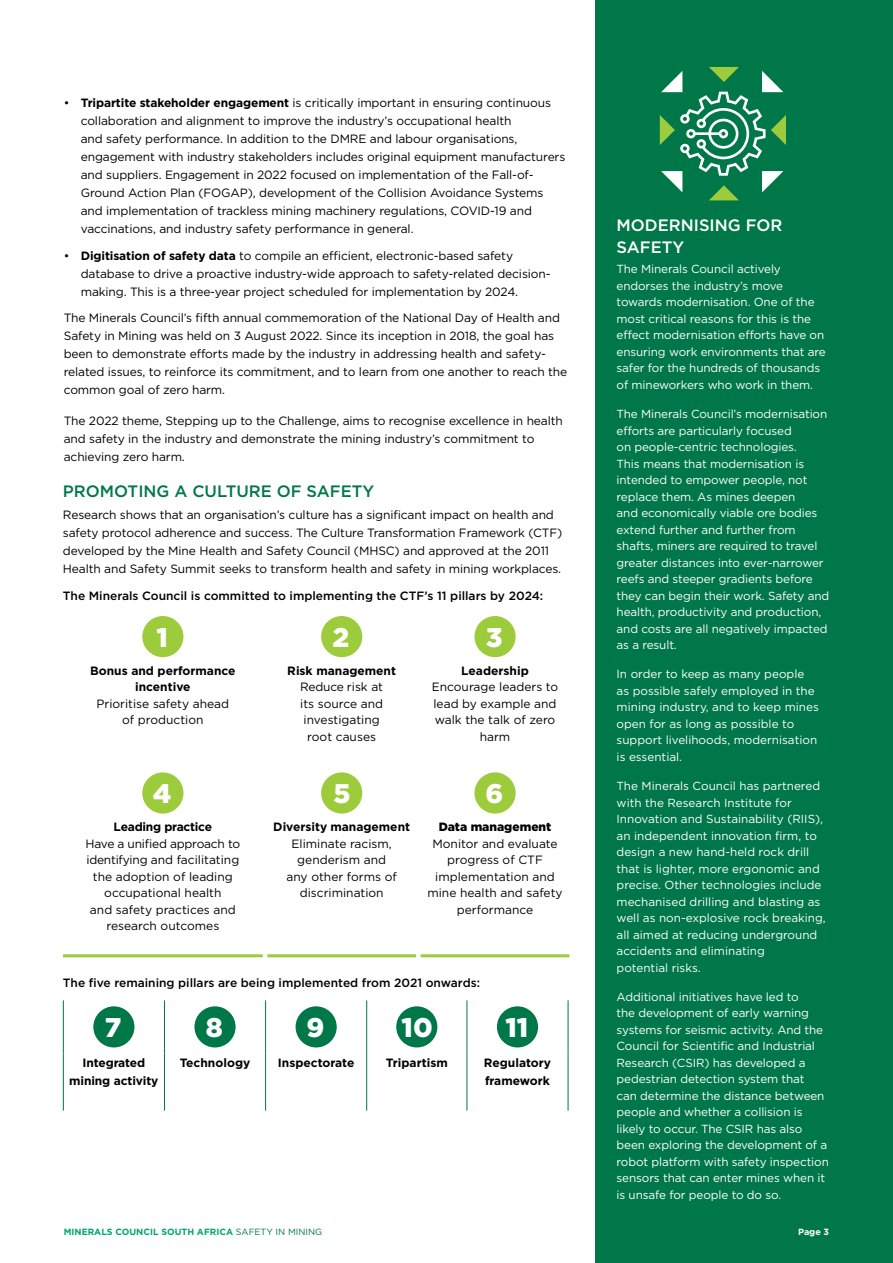
<style>
.page{position:relative;width:893px;height:1263px;background:#fff}
.page>*{position:absolute;margin:0;border:0;box-sizing:border-box;transform-origin:0 0}
.t1{font:900 27px "Gotham";color:#fff}
.t2{font:500 16.5px "Gotham";color:#007748}
.t3{font:500 16.5px/21px "Gotham";color:#fff}
.t4{font:12px/16.5px "Gotham";letter-spacing:-.01em;color:#000;text-align:center}
.t5{font:700 12px/18px "Gotham";color:#000;text-align:center}
.t6{font:500 12px "Gotham";color:#000}
.t7{font:700 12px "Gotham";letter-spacing:-.02em;color:#000}
.t8{font:900 12px "Gotham";color:#000}
.t9{font:11.7px/16.5px "Gotham";letter-spacing:-.01em;color:#fff}
.t10{font:700 9px "Gotham";color:#00a76d}
.t11{font:700 9px "Gotham";color:#fff}
.s1{font-weight:700}
.s2{font-weight:400;color:#007748}
</style>
<div class="page">
<div style="left:595px;top:0;width:298px;height:1263px;background:#007748"></div>
<svg style="left:660px;top:67px;width:126px;height:133px"></svg>
<hr style="left:63px;top:1000px;width:1px;height:53px;background:#007748">
<hr style="left:164px;top:1000px;width:1px;height:53px;background:#007748">
<hr style="left:265px;top:1000px;width:1px;height:53px;background:#007748">
<hr style="left:366px;top:1000px;width:1px;height:53px;background:#007748">
<hr style="left:467px;top:1000px;width:1px;height:53px;background:#007748">
<hr style="left:568px;top:1000px;width:1px;height:53px;background:#007748">
<hr style="left:63px;top:1053px;width:1px;height:57px;background:#007748">
<hr style="left:164px;top:1053px;width:1px;height:57px;background:#007748">
<hr style="left:265px;top:1053px;width:1px;height:57px;background:#007748">
<hr style="left:366px;top:1053px;width:1px;height:57px;background:#007748">
<hr style="left:467px;top:1053px;width:1px;height:57px;background:#007748">
<hr style="left:568px;top:1053px;width:1px;height:57px;background:#007748">
<div style="left:93px;top:1006px;width:41px;height:41px;background:#007748;border-radius:50%"></div>
<div style="left:194px;top:1006px;width:42px;height:41px;background:#007748;border-radius:50%"></div>
<div style="left:296px;top:1006px;width:41px;height:41px;background:#007748;border-radius:50%"></div>
<div style="left:396px;top:1006px;width:41px;height:41px;background:#007748;border-radius:50%"></div>
<div style="left:497px;top:1006px;width:41px;height:41px;background:#007748;border-radius:50%"></div>
<hr style="left:63px;top:954px;width:200px;height:3px;background:#9ccb3b">
<hr style="left:267px;top:954px;width:149px;height:3px;background:#9ccb3b">
<hr style="left:421px;top:954px;width:148px;height:3px;background:#9ccb3b">
<div style="left:142px;top:616px;width:41px;height:41px;background:#9ccb3b;border-radius:50%"></div>
<div style="left:321px;top:616px;width:41px;height:41px;background:#9ccb3b;border-radius:50%"></div>
<div style="left:474px;top:616px;width:42px;height:41px;background:#9ccb3b;border-radius:50%"></div>
<div style="left:142px;top:772px;width:41px;height:41px;background:#9ccb3b;border-radius:50%"></div>
<div style="left:321px;top:772px;width:41px;height:41px;background:#9ccb3b;border-radius:50%"></div>
<div style="left:474px;top:772px;width:42px;height:41px;background:#9ccb3b;border-radius:50%"></div>
<p class="t4" style="left:81px;top:94px;width:486px;line-height:18px;text-align:left;text-indent:-17px">• <span class="s1">Tripartite stakeholder engagement</span> is critically important in ensuring continuous collaboration and alignment to improve the industry’s occupational health<br>and safety performance. In addition to the DMRE and labour organisations, engagement with industry stakeholders includes original equipment manufacturers and suppliers. Engagement in 2022 focused on implementation of the Fall-of-Ground Action Plan (FOGAP), development of the Collision Avoidance Systems and implementation of trackless mining machinery regulations, COVID-19 and vaccinations, and industry safety performance in general.</p>
<p class="t4" style="left:81px;top:246px;width:471px;line-height:18px;text-align:left;text-indent:-17px">• <span class="s1">Digitisation of safety data</span> to compile an efficient, electronic-based safety database to drive a proactive industry-wide approach to safety-related decision&shy;making. This is a three-year project scheduled for implementation by 2024.</p>
<p class="t4" style="left:64px;top:309px;width:505px;line-height:18px;text-align:left">The Minerals Council’s fifth annual commemoration of the National Day of Health and Safety in Mining was held on 3 August 2022. Since its inception in 2018, the goal has been to demonstrate efforts made by the industry in addressing health and safety&shy;related issues, to reinforce its commitment, and to learn from one another to reach the common goal of zero harm.</p>
<p class="t4" style="left:64px;top:412px;width:501px;line-height:18px;text-align:left">The 2022 theme, Stepping up to the Challenge, aims to recognise excellence in health and safety in the industry and demonstrate the mining industry’s commitment to achieving zero harm.</p>
<h2 class="t2" style="left:63px;top:480px;width:313px">PROMOTING A CULTURE OF SAFETY</h2>
<p class="t4" style="left:63px;top:506px;width:501px;line-height:18px;text-align:left">Research shows that an organisation’s culture has a significant impact on health and safety protocol adherence and success. The Culture Transformation Framework (CTF) developed by the Mine Health and Safety Council (MHSC) and approved at the 2011<br>Health and Safety Summit seeks to transform health and safety in mining workplaces.</p>
<p class="t6" style="left:63px;top:588px;width:482px">The Minerals Council is committed to implementing the CTF’s 11 pillars by 2024:</p>
<h1 class="t1" style="left:156px;top:618px;width:13px">1</h1>
<h1 class="t1" style="left:333px;top:618px;width:18px">2</h1>
<h1 class="t1" style="left:486px;top:618px;width:18px">3</h1>
<p class="t5" style="left:90px;top:662px;width:147px;line-height:16.5px">Bonus and performance incentive</p>
<p class="t4" style="left:97px;top:695px;width:134px">Prioritise safety ahead of production</p>
<p class="t5" style="left:287px;top:661px;width:110px">Risk management</p>
<p class="t4" style="left:300px;top:679px;width:84px">Reduce risk at its source and investigating root causes</p>
<p class="t5" style="left:461px;top:661px;width:69px">Leadership</p>
<p class="t4" style="left:432px;top:679px;width:128px">Encourage leaders to lead by example and walk the talk of zero harm</p>
<h1 class="t1" style="left:153px;top:775px;width:20px">4</h1>
<h1 class="t1" style="left:334px;top:775px;width:19px">5</h1>
<h1 class="t1" style="left:485px;top:775px;width:19px">6</h1>
<p class="t7" style="left:114px;top:819px;width:100px">Leading practice</p>
<p class="t4" style="left:86px;top:835px;width:156px">Have a unified approach to identifying and facilitating the adoption of leading occupational health<br>and safety practices and research outcomes</p>
<p class="t5" style="left:273px;top:818px;width:138px">Diversity management</p>
<p class="t4" style="left:286px;top:835px;width:112px">Eliminate racism, genderism and any other forms of discrimination</p>
<p class="t8" style="left:439px;top:819px;width:114px">Data management</p>
<p class="t4" style="left:427px;top:835px;width:137px">Monitor and evaluate progress of CTF implementation and mine health and safety performance</p>
<p class="t6" style="left:63px;top:975px;width:419px">The five remaining pillars are being implemented from 2021 onwards:</p>
<h1 class="t1" style="left:105px;top:1009px;width:18px">7</h1>
<h1 class="t1" style="left:206px;top:1009px;width:19px">8</h1>
<h1 class="t1" style="left:306px;top:1009px;width:19px">9</h1>
<h1 class="t1" style="left:402px;top:1009px;width:33px">10</h1>
<h1 class="t1" style="left:505px;top:1009px;width:24px">11</h1>
<p class="t5" style="left:69px;top:1054px;width:91px">Integrated mining activity</p>
<p class="t5" style="left:180px;top:1054px;width:72px">Technology</p>
<p class="t5" style="left:278px;top:1054px;width:78px">Inspectorate</p>
<p class="t5" style="left:386px;top:1054px;width:63px">Tripartism</p>
<p class="t5" style="left:484px;top:1054px;width:69px;text-align:left">Regulatory framework</p>
<h2 class="t3" style="left:617px;top:215px;width:167px">MODERNISING FOR<br>SAFETY</h2>
<p class="t9" style="left:617px;top:261px;width:211px">The Minerals Council actively endorses the industry’s move towards modernisation. One of the most critical reasons for this is the effect modernisation efforts have on ensuring work environments that are safer for the hundreds of thousands of mineworkers who work in them.</p>
<p class="t9" style="left:617px;top:405px;width:214px">The Minerals Council’s modernisation efforts are particularly focused<br>on people-centric technologies.<br>This means that modernisation is intended to empower people, not replace them. As mines deepen<br>and economically viable ore bodies extend further and further from shafts, miners are required to travel greater distances into ever-narrower reefs and steeper gradients before they can begin their work. Safety and health, productivity and production, and costs are all negatively impacted as a result.</p>
<p class="t9" style="left:617px;top:666px;width:204px">In order to keep as many people as possible safely employed in the mining industry, and to keep mines open for as long as possible to support livelihoods, modernisation is essential.</p>
<p class="t9" style="left:617px;top:777px;width:211px">The Minerals Council has partnered with the Research Institute for Innovation and Sustainability (RIIS), an independent innovation firm, to design a new hand-held rock drill that is lighter, more ergonomic and precise. Other technologies include mechanised drilling and blasting as well as non-explosive rock breaking, all aimed at reducing underground accidents and eliminating<br>potential risks.</p>
<p class="t9" style="left:617px;top:988px;width:214px">Additional initiatives have led to<br>the development of early warning systems for seismic activity. And the Council for Scientific and Industrial Research (CSIR) has developed a pedestrian detection system that<br>can determine the distance between people and whether a collision is likely to occur. The CSIR has also been exploring the development of a robot platform with safety inspection sensors that can enter mines when it is unsafe for people to do so.</p>
<p class="t10" style="left:64px;top:1225px;width:260px">MINERALS COUNCIL SOUTH AFRICA <span class="s2">SAFETY IN MINING</span></p>
<p class="t11" style="left:798px;top:1225px;width:33px">Page 3</p>
</div>
